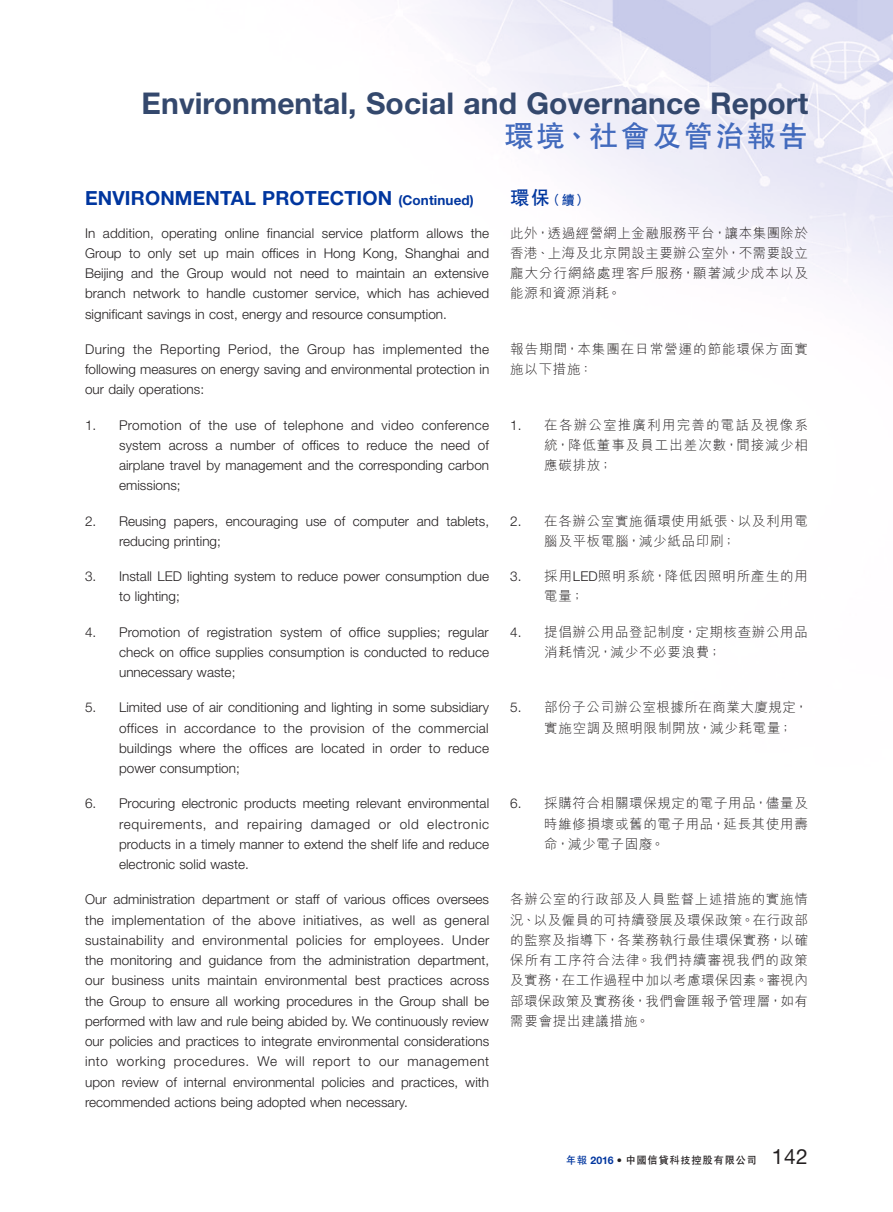
<style>
.page{position:relative;width:893px;height:1212px;background:#fff}
.page>*{position:absolute;margin:0;border:0;box-sizing:border-box;transform-origin:0 0}
.t1{font:700 30px "Helvetica Neue LT Std";letter-spacing:.005em;color:#34486d}
.t2{font:700 30px "C Hei 2 HK";letter-spacing:.055em;color:#426abd}
.Heading_1{font:700 19.5px "Helvetica Neue LT Std";letter-spacing:.01em;color:#00369f}
.Body_Text{font:300 13.5px/20.2px "Helvetica Neue LT Std";letter-spacing:.005em;color:#231f20;text-align:justify}
.C_Body_Text{font:300 13.5px/20.2px "M Hei HK";letter-spacing:.055em;color:#231f20}
.C_Heading_1{font:700 13.5px "C Hei 2 HK";color:#00369f}
.t3{font:700 10.5px "C Hei 2 HK";letter-spacing:.05em;color:#231f20}
.s1{font-size:13.5px}
.s2{font-size:19.5px}
.s3{font-family:"Helvetica Neue LT Std"}
.s4{color:#00369f}
.s5{font-family:"Helvetica Neue LT Std";color:#00369f}
.s6{font-family:"Helvetica Neue LT Std";font-weight:400;font-size:21px}
</style>
<div class="page">
<img style="left:439px;top:0;width:454px;height:297px">
<h1 class="t1" style="left:142px;top:84px;width:668px">Environmental, Social and Governance Report</h1>
<h1 class="t2" style="left:504px;top:120px;width:305px">環境、社會及管治報告</h1>
<p class="Heading_1" style="left:85px;top:185px;width:390px">ENVIRONMENTAL PROTECTION <span class="s1">(Continued)</span></p>
<p class="Body_Text" style="left:85px;top:222px;width:406px">In addition, operating online financial service platform allows the Group to only set up main offices in Hong Kong, Shanghai and Beijing and the Group would not need to maintain an extensive branch network to handle customer service, which has achieved significant savings in cost, energy and resource consumption.</p>
<p class="Body_Text" style="left:85px;top:339px;width:406px">During the Reporting Period, the Group has implemented the following measures on energy saving and environmental protection in our daily operations:</p>
<p class="Body_Text" style="left:119px;top:414px;width:372px;text-indent:-34px">1. Promotion of the use of telephone and video conference system across a number of offices to reduce the need of airplane travel by management and the corresponding carbon emissions;</p>
<p class="Body_Text" style="left:119px;top:510px;width:372px;text-indent:-34px">2. Reusing papers, encouraging use of computer and tablets, reducing printing;</p>
<p class="Body_Text" style="left:119px;top:566px;width:372px;text-indent:-34px">3. Install LED lighting system to reduce power consumption due to lighting;</p>
<p class="Body_Text" style="left:119px;top:621px;width:372px;text-indent:-34px">4. Promotion of registration system of office supplies; regular check on office supplies consumption is conducted to reduce unnecessary waste;</p>
<p class="Body_Text" style="left:119px;top:697px;width:372px;text-indent:-34px">5. Limited use of air conditioning and lighting in some subsidiary offices in accordance to the provision of the commercial buildings where the offices are located in order to reduce power consumption;</p>
<p class="Body_Text" style="left:119px;top:793px;width:372px;text-indent:-34px">6. Procuring electronic products meeting relevant environmental requirements, and repairing damaged or old electronic products in a timely manner to extend the shelf life and reduce electronic solid waste.</p>
<p class="Body_Text" style="left:85px;top:889px;width:406px">Our administration department or staff of various offices oversees the implementation of the above initiatives, as well as general sustainability and environmental policies for employees. Under the monitoring and guidance from the administration department, our business units maintain environmental best practices across the Group to ensure all working procedures in the Group shall be performed with law and rule being abided by. We continuously review our policies and practices to integrate environmental considerations into working procedures. We will report to our management upon review of internal environmental policies and practices, with recommended actions being adopted when necessary.</p>
<p class="C_Heading_1" style="left:510px;top:193px;width:80px"><span class="s2">環保</span>（續）</p>
<p class="C_Body_Text" style="left:510px;top:222px;width:299px;text-align:justify">此外，透過經營網上金融服務平台，讓本集團除於香港、上海及北京開設主要辦公室外，不需要設立龐大分行網絡處理客戶服務，顯著減少成本以及能源和資源消耗。</p>
<p class="C_Body_Text" style="left:510px;top:338px;width:299px">報告期間，本集團在日常營運的節能環保方面實施以下措施：</p>
<p class="C_Body_Text" style="left:544px;top:414px;width:265px;text-align:justify;text-indent:-34px"><span class="s3">1.</span> 在各辦公室推廣利用完善的電話及視像系統，降低董事及員工出差次數，間接減少相應碳排放；</p>
<p class="C_Body_Text" style="left:544px;top:510px;width:265px;text-indent:-34px"><span class="s3">2.</span> 在各辦公室實施循環使用紙張、以及利用電腦及平板電腦，減少紙品印刷；</p>
<p class="C_Body_Text" style="left:544px;top:566px;width:265px;text-indent:-34px"><span class="s3">3.</span> 採用<span class="s3">LED</span>照明系統，降低因照明所產生的用電量；</p>
<p class="C_Body_Text" style="left:544px;top:621px;width:265px;text-indent:-34px"><span class="s3">4.</span> 提倡辦公用品登記制度，定期核查辦公用品消耗情況，減少不必要浪費；</p>
<p class="C_Body_Text" style="left:544px;top:697px;width:265px;text-indent:-34px"><span class="s3">5.</span> 部份子公司辦公室根據所在商業大廈規定，實施空調及照明限制開放，減少耗電量；</p>
<p class="C_Body_Text" style="left:544px;top:793px;width:265px;text-align:justify;text-indent:-34px"><span class="s3">6.</span> 採購符合相關環保規定的電子用品，儘量及時維修損壞或舊的電子用品，延長其使用壽命，減少電子固廢。</p>
<p class="C_Body_Text" style="left:510px;top:889px;width:299px;text-align:justify">各辦公室的行政部及人員監督上述措施的實施情況、以及僱員的可持續發展及環保政策。在行政部的監察及指導下，各業務執行最佳環保實務，以確保所有工序符合法律。我們持續審視我們的政策及實務，在工作過程中加以考慮環保因素。審視內部環保政策及實務後，我們會匯報予管理層，如有需要會提出建議措施。</p>
<p class="t3" style="left:566px;top:1154px;width:244px"><span class="s4">年報</span> <span class="s5">2016</span> <span class="s3">•</span> 中國信貸科技控股有限公司 <span class="s6">142</span></p>
</div>
